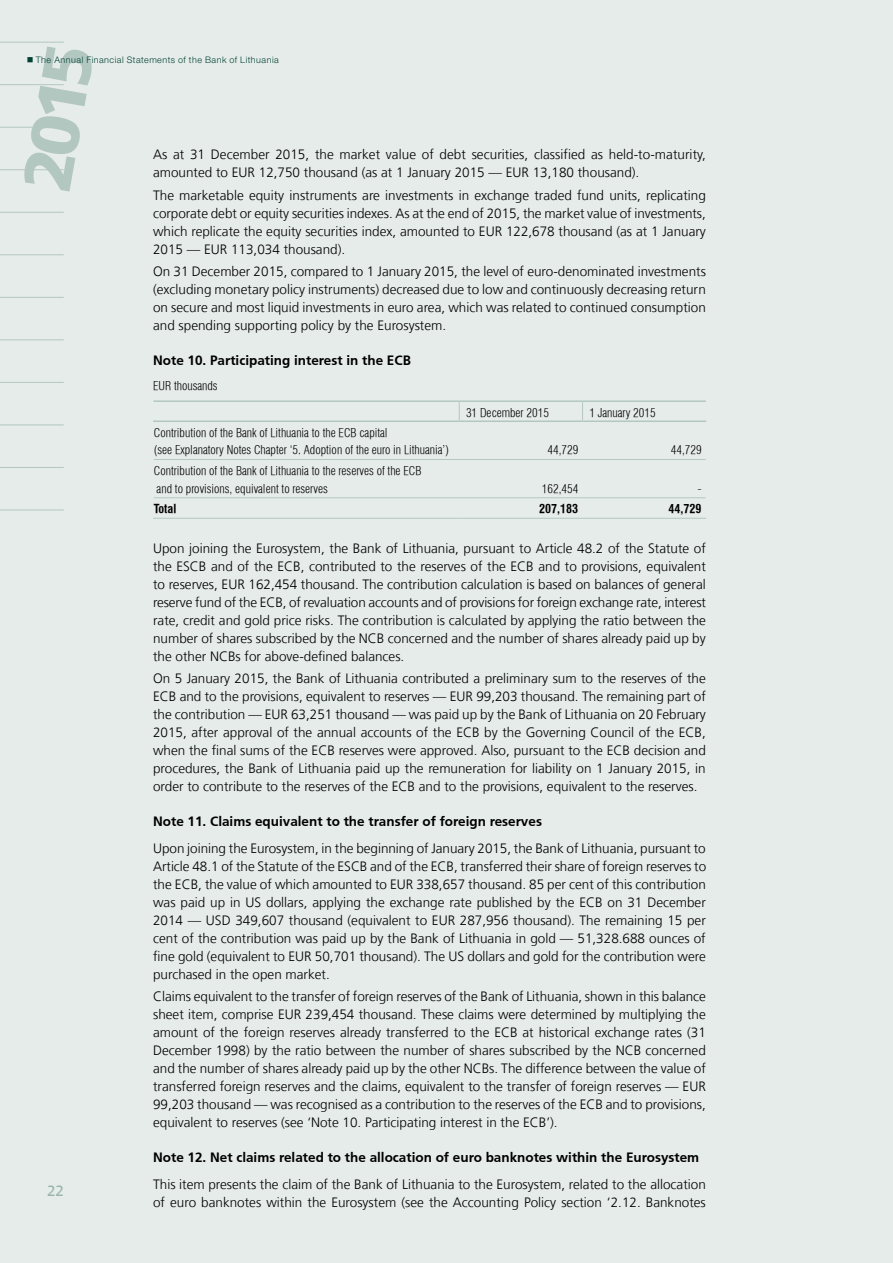
<style>
.page{position:relative;width:893px;height:1263px;background:#e6ecea}
.page>*{position:absolute;margin:0;border:0;box-sizing:border-box;transform-origin:0 0}
.t1{font:900 67.5px "Frutiger LT";color:#b3c7c1}
.t2{font:15px "Frutiger LT";color:#99b4ac}
.t3{font:300 13.5px/18px "Frutiger LT";color:#000;text-align:justify}
.t4{font:700 13.5px "Frutiger LT";color:#000}
.t5{font:300 condensed 12px/17.7px "Helvetica LT";color:#000}
.t6{font:700 condensed 12px "Helvetica LT";color:#000}
.t7{font:300 9px "Helvetica Neue LT Pro";letter-spacing:.055em;color:#004330}
</style>
<div class="page">
<hr style="left:0;top:42px;width:64px;height:1px;background:#b3c7c1">
<hr style="left:0;top:84px;width:64px;height:1px;background:#b3c7c1">
<hr style="left:0;top:127px;width:64px;height:1px;background:#b3c7c1">
<hr style="left:0;top:169px;width:64px;height:1px;background:#b3c7c1">
<hr style="left:0;top:212px;width:64px;height:1px;background:#b3c7c1">
<hr style="left:0;top:254px;width:64px;height:1px;background:#b3c7c1">
<hr style="left:0;top:297px;width:64px;height:1px;background:#b3c7c1">
<hr style="left:0;top:339px;width:64px;height:1px;background:#b3c7c1">
<hr style="left:0;top:382px;width:64px;height:1px;background:#b3c7c1">
<hr style="left:0;top:425px;width:64px;height:1px;background:#b3c7c1">
<hr style="left:0;top:467px;width:64px;height:1px;background:#b3c7c1">
<hr style="left:0;top:510px;width:64px;height:1px;background:#b3c7c1">
<svg style="left:459px;top:402px;width:1px;height:18px"></svg>
<svg style="left:582px;top:402px;width:1px;height:18px"></svg>
<hr style="left:154px;top:459px;width:305px;height:1px;background:#b3c7c1">
<hr style="left:459px;top:459px;width:124px;height:1px;background:#b3c7c1">
<hr style="left:583px;top:459px;width:122px;height:1px;background:#b3c7c1">
<hr style="left:154px;top:497px;width:305px;height:1px;background:#b3c7c1">
<hr style="left:459px;top:497px;width:124px;height:1px;background:#b3c7c1">
<hr style="left:583px;top:497px;width:122px;height:1px;background:#b3c7c1">
<hr style="left:153px;top:518px;width:306px;height:1px;background:#b3c7c1">
<hr style="left:459px;top:518px;width:124px;height:1px;background:#b3c7c1">
<hr style="left:583px;top:518px;width:123px;height:1px;background:#b3c7c1">
<hr style="left:153px;top:400px;width:306px;height:2px;background:#b3c7c1">
<hr style="left:459px;top:400px;width:124px;height:2px;background:#b3c7c1">
<hr style="left:583px;top:400px;width:123px;height:2px;background:#b3c7c1">
<hr style="left:153px;top:420px;width:306px;height:2px;background:#b3c7c1">
<hr style="left:459px;top:420px;width:124px;height:2px;background:#b3c7c1">
<hr style="left:583px;top:420px;width:123px;height:2px;background:#b3c7c1">
<h1 class="t1" style="left:6px;top:183px;width:149px;rotate:-80deg">2015</h1>
<p class="t7" style="left:27px;top:54px;width:254px">■ The Annual Financial Statements of the Bank of Lithuania</p>
<p class="t3" style="left:153px;top:146px;width:554px">As at 31 December 2015, the market value of debt securities, classified as held-to-maturity, amounted to EUR 12,750 thousand (as at 1 January 2015 — EUR 13,180 thousand).</p>
<p class="t3" style="left:153px;top:186px;width:554px">The marketable equity instruments are investments in exchange traded fund units, replicating corporate debt or equity securities indexes. As at the end of 2015, the market value of investments, which replicate the equity securities index, amounted to EUR 122,678 thousand (as at 1 January 2015 — EUR 113,034 thousand).</p>
<p class="t3" style="left:153px;top:262px;width:554px">On 31 December 2015, compared to 1 January 2015, the level of euro-denominated investments (excluding monetary policy instruments) decreased due to low and continuously decreasing return on secure and most liquid investments in euro area, which was related to continued consumption and spending supporting policy by the Eurosystem.</p>
<p class="t4" style="left:153px;top:352px;width:259px">Note 10. Participating interest in the ECB</p>
<p class="t5" style="left:153px;top:377px;width:66px">EUR thousands</p>
<p class="t5" style="left:466px;top:404px;width:85px">31 December 2015</p>
<p class="t5" style="left:589px;top:404px;width:68px">1 January 2015</p>
<p class="t5" style="left:154px;top:423px;width:297px">Contribution of the Bank of Lithuania to the ECB capital<br>(see Explanatory Notes Chapter ‘5. Adoption of the euro in Lithuania’)</p>
<p class="t5" style="left:547px;top:441px;width:32px">44,729</p>
<p class="t5" style="left:671px;top:441px;width:32px">44,729</p>
<p class="t2" style="left:47px;top:1181px;width:18px">22</p>
<p class="t5" style="left:154px;top:462px;width:269px">Contribution of the Bank of Lithuania to the reserves of the ECB and to provisions, equivalent to reserves</p>
<p class="t5" style="left:542px;top:479px;width:38px">162,454</p>
<p class="t5" style="left:697px;top:479px;width:6px">-</p>
<p class="t6" style="left:154px;top:501px;width:24px">Total</p>
<p class="t6" style="left:539px;top:501px;width:40px">207,183</p>
<p class="t6" style="left:669px;top:501px;width:34px">44,729</p>
<p class="t3" style="left:153px;top:539px;width:554px">Upon joining the Eurosystem, the Bank of Lithuania, pursuant to Article 48.2 of the Statute of the ESCB and of the ECB, contributed to the reserves of the ECB and to provisions, equivalent to reserves, EUR 162,454 thousand. The contribution calculation is based on balances of general reserve fund of the ECB, of revaluation accounts and of provisions for foreign exchange rate, interest rate, credit and gold price risks. The contribution is calculated by applying the ratio between the number of shares subscribed by the NCB concerned and the number of shares already paid up by the other NCBs for above-defined balances.</p>
<p class="t3" style="left:153px;top:669px;width:554px">On 5 January 2015, the Bank of Lithuania contributed a preliminary sum to the reserves of the ECB and to the provisions, equivalent to reserves — EUR 99,203 thousand. The remaining part of the contribution — EUR 63,251 thousand — was paid up by the Bank of Lithuania on 20 February 2015, after approval of the annual accounts of the ECB by the Governing Council of the ECB, when the final sums of the ECB reserves were approved. Also, pursuant to the ECB decision and procedures, the Bank of Lithuania paid up the remuneration for liability on 1 January 2015, in order to contribute to the reserves of the ECB and to the provisions, equivalent to the reserves.</p>
<p class="t4" style="left:153px;top:813px;width:390px">Note 11. Claims equivalent to the transfer of foreign reserves</p>
<p class="t3" style="left:153px;top:839px;width:555px">Upon joining the Eurosystem, in the beginning of January 2015, the Bank of Lithuania, pursuant to Article 48.1 of the Statute of the ESCB and of the ECB, transferred their share of foreign reserves to the ECB, the value of which amounted to EUR 338,657 thousand. 85 per cent of this contribution was paid up in US dollars, applying the exchange rate published by the ECB on 31 December 2014 — USD 349,607 thousand (equivalent to EUR 287,956 thousand). The remaining 15 per cent of the contribution was paid up by the Bank of Lithuania in gold — 51,328.688 ounces of fine gold (equivalent to EUR 50,701 thousand). The US dollars and gold for the contribution were purchased in the open market.</p>
<p class="t3" style="left:153px;top:987px;width:554px">Claims equivalent to the transfer of foreign reserves of the Bank of Lithuania, shown in this balance sheet item, comprise EUR 239,454 thousand. These claims were determined by multiplying the amount of the foreign reserves already transferred to the ECB at historical exchange rates (31<br>December 1998) by the ratio between the number of shares subscribed by the NCB concerned and the number of shares already paid up by the other NCBs. The difference between the value of transferred foreign reserves and the claims, equivalent to the transfer of foreign reserves — EUR 99,203 thousand — was recognised as a contribution to the reserves of the ECB and to provisions, equivalent to reserves (see ‘Note 10. Participating interest in the ECB’).</p>
<p class="t4" style="left:153px;top:1149px;width:548px">Note 12. Net claims related to the allocation of euro banknotes within the Eurosystem</p>
<p class="t3" style="left:153px;top:1175px;width:554px">This item presents the claim of the Bank of Lithuania to the Eurosystem, related to the allocation of euro banknotes within the Eurosystem (see the Accounting Policy section ‘2.12. Banknotes</p>
</div>
